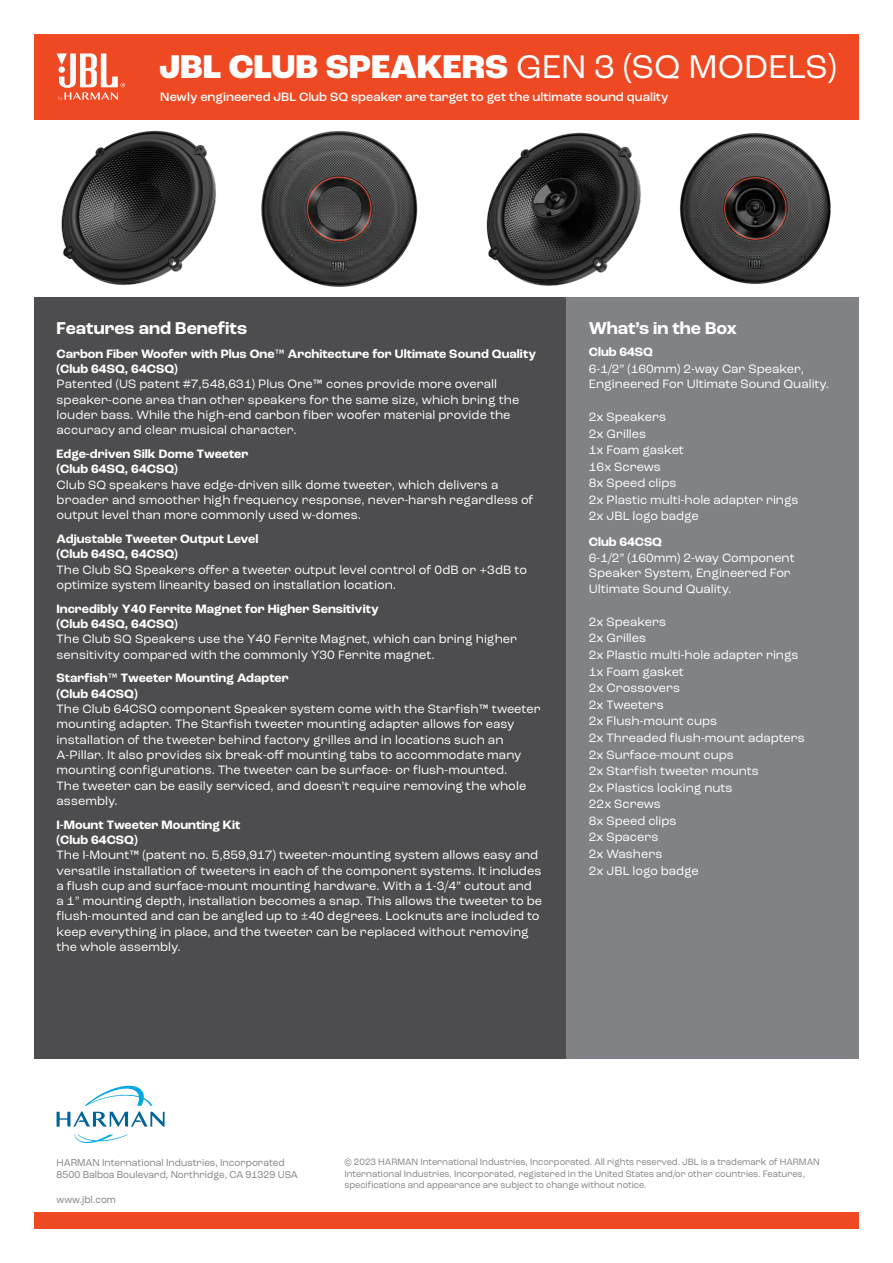
<style>
.page{position:relative;width:893px;height:1263px;background:#fff}
.page>*{position:absolute;margin:0;border:0;box-sizing:border-box;transform-origin:0 0}
.t1{font:800 34.5px "Roc Grotesk";color:#fff}
.t2{font:700 18px "Roc Grotesk";color:#fff}
.t3{font:12.75px/15.3px "Roc Grotesk";letter-spacing:.005em;color:#fff}
.t4{font:700 12.75px/15.3px "Roc Grotesk";letter-spacing:.005em;color:#fff}
.t5{font:500 12.75px "Roc Grotesk";color:#fff}
.t6{font:10.5px/12.6px "Roc Grotesk";color:#808285;scale:.94 1}
.t7{font:9.75px/11.7px "Roc Grotesk";color:#808285;scale:.94 1}
.s1{font-weight:400}
</style>
<div class="page">
<div style="left:34px;top:1213px;width:825px;height:16px;background:#ef4923"></div>
<div style="left:34px;top:298px;width:532px;height:761px;background:#4d4d4f"></div>
<div style="left:566px;top:298px;width:293px;height:761px;background:#808285"></div>
<svg style="left:74px;top:1134px;width:54px;height:9px"></svg>
<svg style="left:57px;top:1085px;width:108px;height:42px"></svg>
<img style="left:52px;top:119px;width:175px;height:179px">
<img style="left:446px;top:119px;width:207px;height:167px">
<img style="left:261px;top:131px;width:157px;height:156px">
<img style="left:680px;top:133px;width:151px;height:151px">
<div style="left:34px;top:34px;width:825px;height:85px;background:#ef4923"></div>
<svg style="left:57px;top:53px;width:68px;height:48px"></svg>
<h1 class="t1" style="left:159px;top:45px;width:679px">JBL CLUB SPEAKERS <span class="s1">GEN 3 (SQ MODELS)</span></h1>
<p class="t5" style="left:160px;top:89px;width:510px">Newly engineered JBL Club SQ speaker are target to get the ultimate sound quality</p>
<h2 class="t2" style="left:57px;top:317px;width:192px">Features and Benefits</h2>
<p class="t4" style="left:57px;top:346px;width:481px">Carbon Fiber Woofer with Plus One™ Architecture for Ultimate Sound Quality (Club 64SQ, 64CSQ)</p>
<p class="t3" style="left:57px;top:376px;width:464px">Patented (US patent #7,548,631) Plus One™ cones provide more overall speaker-cone area than other speakers for the same size, which bring the louder bass. While the high-end carbon fiber woofer material provide the accuracy and clear musical character.</p>
<p class="t4" style="left:57px;top:446px;width:193px">Edge-driven Silk Dome Tweeter (Club 64SQ, 64CSQ)</p>
<p class="t3" style="left:57px;top:477px;width:479px">Club SQ speakers have edge-driven silk dome tweeter, which delivers a broader and smoother high frequency response, never-harsh regardless of output level than more commonly used w-domes.</p>
<p class="t4" style="left:57px;top:531px;width:203px">Adjustable Tweeter Output Level (Club 64SQ, 64CSQ)</p>
<p class="t3" style="left:57px;top:562px;width:472px">The Club SQ Speakers offer a tweeter output level control of 0dB or +3dB to optimize system linearity based on installation location.</p>
<p class="t4" style="left:57px;top:601px;width:324px">Incredibly Y40 Ferrite Magnet for Higher Sensitivity (Club 64SQ, 64CSQ)</p>
<p class="t3" style="left:57px;top:631px;width:462px">The Club SQ Speakers use the Y40 Ferrite Magnet, which can bring higher sensitivity compared with the commonly Y30 Ferrite magnet.</p>
<p class="t4" style="left:57px;top:671px;width:234px">Starfish™ Tweeter Mounting Adapter (Club 64CSQ)</p>
<p class="t3" style="left:57px;top:701px;width:486px">The Club 64CSQ component Speaker system come with the Starfish™ tweeter mounting adapter. The Starfish tweeter mounting adapter allows for easy installation of the tweeter behind factory grilles and in locations such an A-Pillar. It also provides six break-off mounting tabs to accommodate many mounting configurations. The tweeter can be surface- or flush-mounted.<br>The tweeter can be easily serviced, and doesn’t require removing the whole assembly.</p>
<p class="t4" style="left:57px;top:817px;width:185px">I-Mount Tweeter Mounting Kit (Club 64CSQ)</p>
<p class="t3" style="left:57px;top:847px;width:487px">The I-Mount™ (patent no. 5,859,917) tweeter-mounting system allows easy and versatile installation of tweeters in each of the component systems. It includes a flush cup and surface-mount mounting hardware. With a 1-3/4” cutout and a 1” mounting depth, installation becomes a snap. This allows the tweeter to be flush-mounted and can be angled up to ±40 degrees. Locknuts are included to keep everything in place, and the tweeter can be replaced without removing the whole assembly.</p>
<h2 class="t2" style="left:589px;top:317px;width:149px">What’s in the Box</h2>
<p class="t4" style="left:589px;top:344px;width:66px">Club 64SQ</p>
<p class="t3" style="left:589px;top:361px;width:242px">6-1/2” (160mm) 2-way Car Speaker,<br>Engineered For Ultimate Sound Quality.</p>
<p class="t3" style="left:589px;top:408px;width:211px;line-height:16.6px">2x Speakers<br>2x Grilles<br>1x Foam gasket<br>16x Screws<br>8x Speed clips<br>2x Plastic multi-hole adapter rings<br>2x JBL logo badge</p>
<p class="t4" style="left:589px;top:534px;width:75px">Club 64CSQ</p>
<p class="t3" style="left:589px;top:550px;width:207px">6-1/2” (160mm) 2-way Component<br>Speaker System, Engineered For<br>Ultimate Sound Quality.</p>
<p class="t3" style="left:589px;top:613px;width:217px;line-height:16.5px">2x Speakers<br>2x Grilles<br>2x Plastic multi-hole adapter rings<br>1x Foam gasket<br>2x Crossovers<br>2x Tweeters<br>2x Flush-mount cups<br>2x Threaded flush-mount adapters<br>2x Surface-mount cups<br>2x Starfish tweeter mounts<br>2x Plastics locking nuts<br>22x Screws<br>8x Speed clips<br>2x Spacers<br>2x Washers<br>2x JBL logo badge</p>
<p class="t6" style="left:57px;top:1156px;width:258px">HARMAN International Industries, Incorporated<br>8500 Balboa Boulevard, Northridge, CA 91329 USA</p>
<p class="t6" style="left:57px;top:1193px;width:65px">www.jbl.com</p>
<p class="t7" style="left:344px;top:1156px;width:507px">© 2023 HARMAN International Industries, Incorporated. All rights reserved. JBL is a trademark of HARMAN<br>International Industries, Incorporated, registered in the United States and/or other countries. Features, specifications and appearance are subject to change without notice.</p>
</div>
